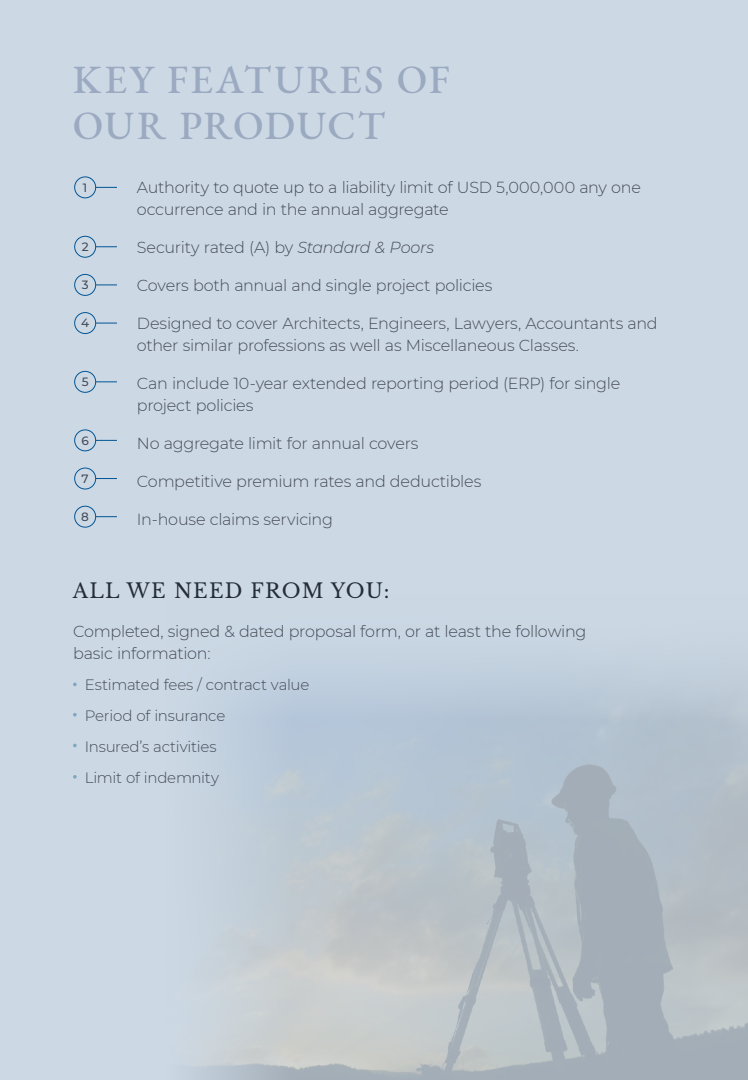
<style>
.page{position:relative;width:748px;height:1080px;background:#fff}
.page>*{position:absolute;margin:0;border:0;box-sizing:border-box;transform-origin:0 0}
.t1{font:500 40px/46px "EB Garamond";letter-spacing:.05em;color:#9caac1}
.t2{font:20px "Libre Baskerville";letter-spacing:.06em;color:#252c3a}
.t3{font:300 16px/22px "Montserrat";letter-spacing:-.015em;color:#454b57}
.t4{font:300 15px/30.9px "Montserrat";letter-spacing:-.015em;color:#454b57}
.t5{font:500 12px "Montserrat";color:#454b57}
.s1{font-style:italic}
</style>
<div class="page">
<div style="left:0;top:0;width:747px;height:1080px;background:#ccd9e5"></div>
<svg style="left:194px;top:669px;width:553px;height:411px"></svg>
<div style="left:74px;top:177px;width:22px;height:21px;border:1px solid #025493;border-radius:50%"></div>
<svg style="left:96px;top:187px;width:21px;height:1px"></svg>
<div style="left:74px;top:236px;width:22px;height:22px;border:1px solid #025493;border-radius:50%"></div>
<svg style="left:96px;top:247px;width:21px;height:1px"></svg>
<div style="left:74px;top:274px;width:22px;height:22px;border:1px solid #025493;border-radius:50%"></div>
<svg style="left:96px;top:285px;width:21px;height:1px"></svg>
<div style="left:74px;top:312px;width:22px;height:22px;border:1px solid #025493;border-radius:50%"></div>
<svg style="left:96px;top:323px;width:21px;height:1px"></svg>
<div style="left:74px;top:371px;width:22px;height:22px;border:1px solid #025493;border-radius:50%"></div>
<svg style="left:96px;top:382px;width:21px;height:1px"></svg>
<div style="left:74px;top:430px;width:22px;height:21px;border:1px solid #025493;border-radius:50%"></div>
<svg style="left:96px;top:440px;width:21px;height:1px"></svg>
<div style="left:74px;top:468px;width:22px;height:21px;border:1px solid #025493;border-radius:50%"></div>
<svg style="left:96px;top:478px;width:21px;height:1px"></svg>
<div style="left:74px;top:506px;width:22px;height:21px;border:1px solid #025493;border-radius:50%"></div>
<svg style="left:96px;top:516px;width:21px;height:1px"></svg>
<svg style="left:73px;top:683px;width:4px;height:3px"></svg>
<svg style="left:73px;top:713px;width:4px;height:4px"></svg>
<svg style="left:73px;top:744px;width:4px;height:3px"></svg>
<svg style="left:73px;top:775px;width:4px;height:4px"></svg>
<h1 class="t1" style="left:73px;top:57px;width:378px">KEY FEATURES OF<br>OUR PRODUCT</h1>
<p class="t5" style="left:83px;top:179px;width:6px">1</p>
<p class="t5" style="left:82px;top:238px;width:8px">2</p>
<p class="t5" style="left:82px;top:276px;width:8px">3</p>
<p class="t5" style="left:81px;top:315px;width:10px">4</p>
<p class="t5" style="left:82px;top:373px;width:8px">5</p>
<p class="t5" style="left:81px;top:432px;width:9px">6</p>
<p class="t5" style="left:81px;top:470px;width:9px">7</p>
<p class="t5" style="left:81px;top:508px;width:9px">8</p>
<p class="t3" style="left:137px;top:176px;width:505px">Authority to quote up to a liability limit of USD 5,000,000 any one occurrence and in the annual aggregate</p>
<p class="t3" style="left:137px;top:236px;width:299px">Security rated (A) by <span class="s1">Standard &amp; Poors</span></p>
<p class="t3" style="left:137px;top:274px;width:357px">Covers both annual and single project policies</p>
<p class="t3" style="left:137px;top:312px;width:522px">Designed to cover Architects, Engineers, Lawyers, Accountants and other similar professions as well as Miscellaneous Classes.</p>
<p class="t3" style="left:137px;top:372px;width:484px">Can include 10-year extended reporting period (ERP) for single project policies</p>
<p class="t3" style="left:137px;top:432px;width:283px">No aggregate limit for annual covers</p>
<p class="t3" style="left:137px;top:470px;width:346px">Competitive premium rates and deductibles</p>
<p class="t3" style="left:137px;top:508px;width:198px">In-house claims servicing</p>
<p class="t2" style="left:73px;top:579px;width:318px">ALL WE NEED FROM YOU:</p>
<p class="t3" style="left:73px;top:620px;width:514px">Completed, signed &amp; dated proposal form, or at least the following basic information:</p>
<p class="t4" style="left:85px;top:669px;width:226px">Estimated fees / contract value<br>Period of insurance<br>Insured’s activities<br>Limit of indemnity</p>
</div>
